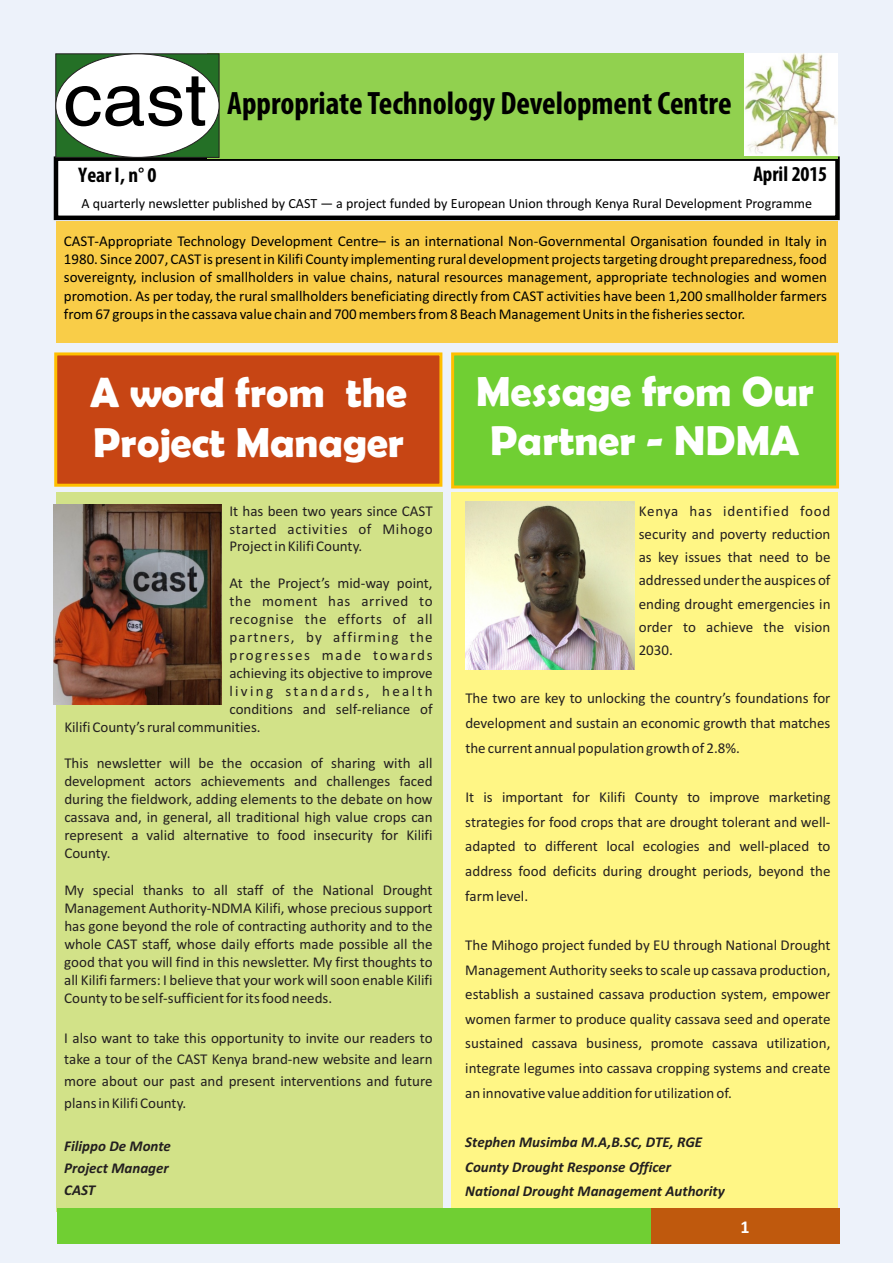
<style>
.page{position:relative;width:893px;height:1263px;background:#fff}
.page>*{position:absolute;margin:0;border:0;box-sizing:border-box;transform-origin:0 0}
.t1{font:700 42.15px/49.5px "Berlin Sans FB Demi";color:#fff}
.t2{font:700 condensed 32.55px "Myriad Pro";color:#000}
.t3{font:700 condensed 21.15px "Myriad Pro";color:#000}
.t4{font:700 18px "Calibri";color:#fff}
.t5{font:15px/18px "Calibri";color:#231f20;text-align:justify}
.t6{font:15px/18.3px "Calibri";color:#000;text-align:justify}
.t7{font:italic 700 15px/21.8px "Calibri";color:#231f20}
.t8{font:15px "Calibri";letter-spacing:.05em;color:#231f20}
.t9{font:15px "Calibri";letter-spacing:.085em;color:#231f20}
.t10{font:15px "Calibri";letter-spacing:.155em;color:#231f20}
.t11{font:15px "Calibri";letter-spacing:.045em;color:#231f20}
.t12{font:15px "Calibri";letter-spacing:.11em;color:#231f20}
.t13{font:14.1px "Calibri";color:#000}
</style>
<div class="page">
<div style="left:0;top:0;width:893px;height:1262px;background:#edf2fa"></div>
<div style="left:451px;top:492px;width:386px;height:719px;background:#fff685"></div>
<div style="left:56px;top:492px;width:387px;height:719px;background:#d2e288"></div>
<div style="left:56px;top:159px;width:781px;height:59px;background:#fff"></div>
<div style="left:54px;top:156px;width:786px;height:64px;border:4px solid #000"></div>
<div style="left:56px;top:222px;width:781px;height:121px;background:#f9cd48"></div>
<div style="left:651px;top:1208px;width:188px;height:35px;background:#bf590d"></div>
<svg style="left:54px;top:352px;width:389px;height:135px;background:#ca4d14"></svg>
<div style="left:453px;top:354px;width:384px;height:133px;background:#70cf33"></div>
<div style="left:451px;top:352px;width:388px;height:136px;border:3px solid #ffbf00"></div>
<img style="left:54px;top:504px;width:167px;height:201px">
<div style="left:207px;top:54px;width:631px;height:105px;background:#91d14f"></div>
<img style="left:744px;top:53px;width:94px;height:103px">
<svg style="left:55px;top:53px;width:165px;height:105px;background:#a6b4a6"></svg>
<img style="left:465px;top:501px;width:169px;height:169px">
<div style="left:57px;top:1208px;width:594px;height:35px;background:#70cf33"></div>
<h2 class="t2" style="left:227px;top:90px;width:506px">Appropriate Technology Development Centre</h2>
<h3 class="t3" style="left:78px;top:166px;width:80px">Year I, n° 0</h3>
<h3 class="t3" style="left:753px;top:165px;width:75px">April 2015</h3>
<p class="t13" style="left:81px;top:197px;width:732px">A quarterly newsletter published by CAST — a project funded by European Union through Kenya Rural Development Programme</p>
<p class="t6" style="left:64px;top:233px;width:765px">CAST-Appropriate Technology Development Centre– is an international Non-Governmental Organisation founded in Italy in 1980. Since 2007, CAST is present in Kilifi County implementing rural development projects targeting drought preparedness, food sovereignty, inclusion of smallholders in value chains, natural resources management, appropriate technologies and women promotion. As per today, the rural smallholders beneficiating directly from CAST activities have been 1,200 smallholder farmers from 67 groups in the cassava value chain and 700 members from 8 Beach Management Units in the fisheries sector.</p>
<h1 class="t1" style="left:90px;top:367px;width:318px">A word from the<br>Project Manager</h1>
<h1 class="t1" style="left:476px;top:366px;width:339px;text-align:center">Message from Our<br>Partner - NDMA</h1>
<p class="t5" style="left:229px;top:503px;width:205px">It has been two years since CAST started activities of Mihogo Project in Kilifi County.</p>
<p class="t5" style="left:229px;top:575px;width:205px">At the Project’s mid-way point,</p>
<p class="t11" style="left:229px;top:595px;width:205px">the moment has arrived to</p>
<p class="t8" style="left:229px;top:613px;width:205px">recognise the efforts of all</p>
<p class="t9" style="left:229px;top:631px;width:205px">partners, by affirming the</p>
<p class="t12" style="left:229px;top:649px;width:205px">progresses made towards</p>
<p class="t5" style="left:229px;top:665px;width:205px">achieving its objective to improve</p>
<p class="t10" style="left:229px;top:685px;width:205px">living standards, health</p>
<p class="t5" style="left:229px;top:701px;width:205px">conditions and self-reliance of</p>
<p class="t5" style="left:64px;top:719px;width:198px">Kilifi County’s rural communities.</p>
<p class="t5" style="left:64px;top:756px;width:370px">This newsletter will be the occasion of sharing with all development actors achievements and challenges faced during the fieldwork, adding elements to the debate on how cassava and, in general, all traditional high value crops can represent a valid alternative to food insecurity for Kilifi County.</p>
<p class="t5" style="left:64px;top:882px;width:370px">My special thanks to all staff of the National Drought Management Authority-NDMA Kilifi, whose precious support has gone beyond the role of contracting authority and to the whole CAST staff, whose daily efforts made possible all the good that you will find in this newsletter. My first thoughts to all Kilifi farmers: I believe that your work will soon enable Kilifi County to be self-sufficient for its food needs.</p>
<p class="t5" style="left:64px;top:1028px;width:370px;line-height:21.8px">I also want to take this opportunity to invite our readers to take a tour of the CAST Kenya brand-new website and learn more about our past and present interventions and future plans in Kilifi County.</p>
<p class="t7" style="left:64px;top:1136px;width:108px">Filippo De Monte<br>Project Manager<br>CAST</p>
<p class="t5" style="left:639px;top:500px;width:193px;line-height:23.2px">Kenya has identified food security and poverty reduction as key issues that need to be addressed under the auspices of ending drought emergencies in order to achieve the vision 2030.</p>
<p class="t5" style="left:465px;top:687px;width:367px;line-height:24.6px">The two are key to unlocking the country’s foundations for development and sustain an economic growth that matches the current annual population growth of 2.8%.</p>
<p class="t5" style="left:465px;top:786px;width:367px;line-height:24.6px">It is important for Kilifi County to improve marketing strategies for food crops that are drought tolerant and well&shy;adapted to different local ecologies and well-placed to address food deficits during drought periods, beyond the farm level.</p>
<p class="t5" style="left:465px;top:934px;width:367px;line-height:24.6px">The Mihogo project funded by EU through National Drought Management Authority seeks to scale up cassava production, establish a sustained cassava production system, empower women farmer to produce quality cassava seed and operate sustained cassava business, promote cassava utilization, integrate legumes into cassava cropping systems and create an innovative value addition for utilization of.</p>
<p class="t7" style="left:465px;top:1131px;width:261px;line-height:24.6px">Stephen Musimba M.A,B.SC, DTE, RGE<br>County Drought Response Officer<br>National Drought Management Authority</p>
<p class="t4" style="left:740px;top:1219px;width:11px">1</p>
</div>
